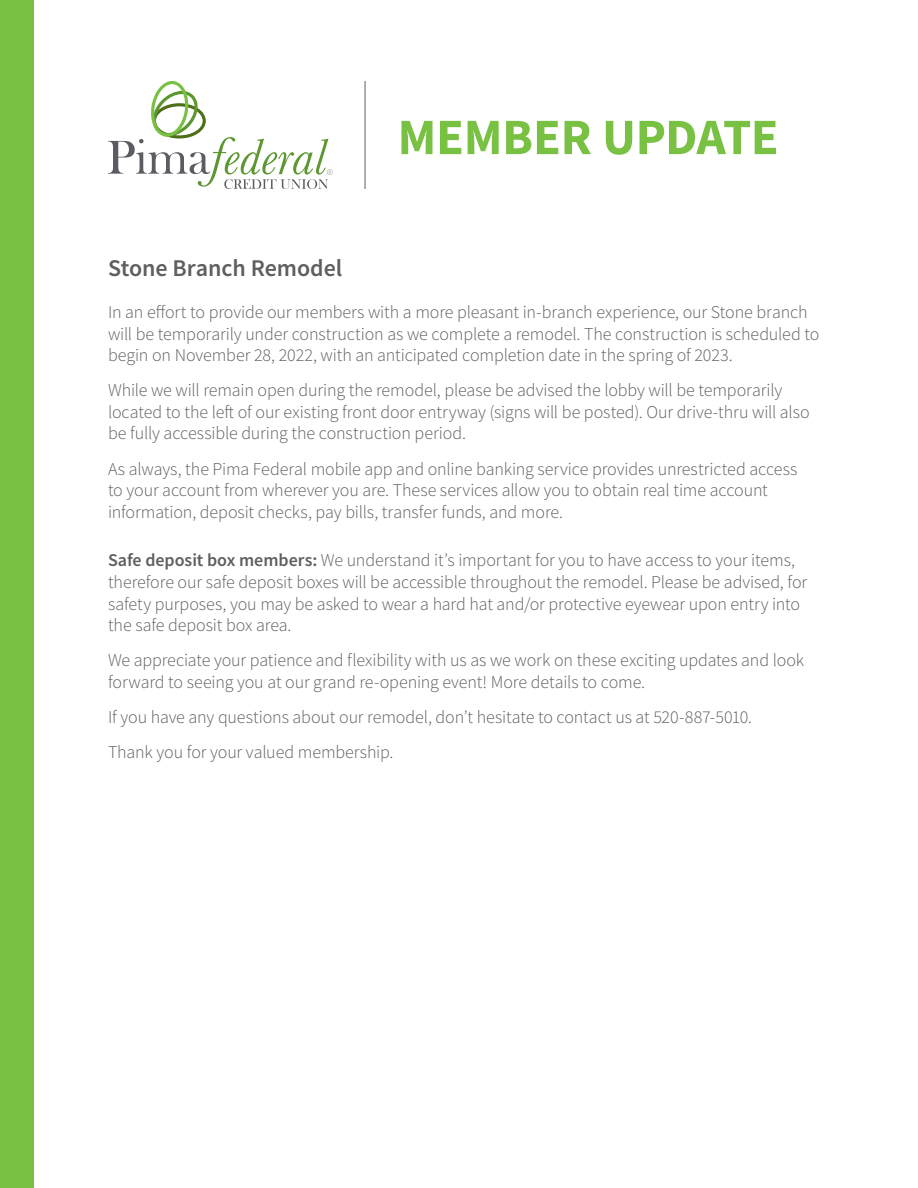
<style>
.page{position:relative;width:918px;height:1188px;background:#fff}
.page>*{position:absolute;margin:0;border:0;box-sizing:border-box;transform-origin:0 0}
.t1{font:700 51px "Source Sans Pro";letter-spacing:-.005em;color:#79c142}
.t2{font:600 24px "Source Sans Pro";letter-spacing:-.005em;color:#5f5f62}
.t3{font:300 18px/21.6px "Source Sans Pro";letter-spacing:-.005em;color:#5f5f62}
.s1{font-weight:600}
</style>
<div class="page">
<div style="left:0;top:0;width:34px;height:1188px;background:#79c142"></div>
<svg style="left:108px;top:81px;width:225px;height:108px"></svg>
<hr style="left:365px;top:81px;width:1px;height:108px;background:#5f5f62">
<h1 class="t1" style="left:398px;top:103px;width:383px">MEMBER UPDATE</h1>
<h2 class="t2" style="left:108px;top:252px;width:236px">Stone Branch Remodel</h2>
<p class="t3" style="left:108px;top:301px;width:713px">In an effort to provide our members with a more pleasant in-branch experience, our Stone branch will be temporarily under construction as we complete a remodel. The construction is scheduled to begin on November 28, 2022, with an anticipated completion date in the spring of 2023.</p>
<p class="t3" style="left:108px;top:380px;width:703px">While we will remain open during the remodel, please be advised the lobby will be temporarily located to the left of our existing front door entryway (signs will be posted). Our drive-thru will also be fully accessible during the construction period.</p>
<p class="t3" style="left:108px;top:458px;width:691px">As always, the Pima Federal mobile app and online banking service provides unrestricted access to your account from wherever you are. These services allow you to obtain real time account information, deposit checks, pay bills, transfer funds, and more.</p>
<p class="t3" style="left:108px;top:550px;width:701px"><span class="s1">Safe deposit box members:</span> We understand it’s important for you to have access to your items, therefore our safe deposit boxes will be accessible throughout the remodel. Please be advised, for safety purposes, you may be asked to wear a hard hat and/or protective eyewear upon entry into the safe deposit box area.</p>
<p class="t3" style="left:108px;top:650px;width:698px">We appreciate your patience and flexibility with us as we work on these exciting updates and look forward to seeing you at our grand re-opening event! More details to come.</p>
<p class="t3" style="left:108px;top:699px;width:646px;line-height:35.1px">If you have any questions about our remodel, don’t hesitate to contact us at 520-887-5010.<br>Thank you for your valued membership.</p>
</div>
